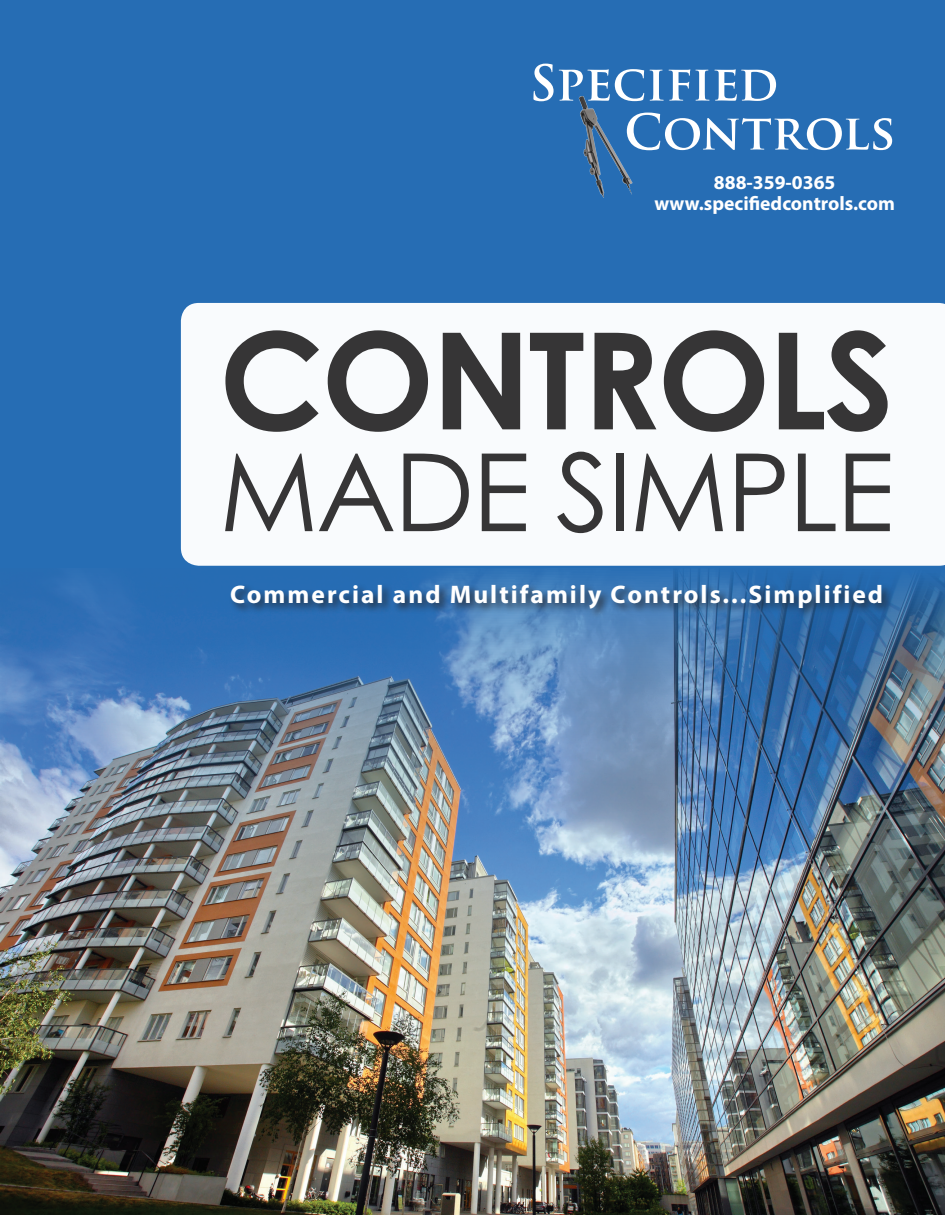
<style>
.page{position:relative;width:945px;height:1215px;background:#fff}
.page>*{position:absolute;margin:0;border:0;box-sizing:border-box;transform-origin:0 0}
.t1{font:700 134.4px "Century Gothic";letter-spacing:-.02em;color:#363536}
.t2{font:108px "Century Gothic";letter-spacing:-.02em;color:#363536}
.t3{font:700 25.5px "Myriad Pro";letter-spacing:.08em;color:#fff}
.t4{font:700 19.65px/21.3px "Myriad Pro";color:#fff;text-align:center}
</style>
<div class="page">
<div style="left:0;top:0;width:945px;height:1202px;background:#266db4"></div>
<img style="left:0;top:570px;width:945px;height:645px">
<div style="left:181px;top:303px;width:764px;height:263px;background:#f9fbfd"></div>
<div style="left:229px;top:582px;width:664px;height:38px;background:#231f20;opacity:.75"></div>
<svg style="left:533px;top:64px;width:111px;height:37px"></svg>
<svg style="left:650px;top:69px;width:126px;height:32px"></svg>
<svg style="left:643px;top:113px;width:249px;height:37px"></svg>
<img style="left:560px;top:87px;width:83px;height:111px">
<p class="t4" style="left:654px;top:171px;width:242px">888-359-0365 www.specifiedcontrols.com</p>
<h1 class="t1" style="left:219px;top:279px;width:676px">CONTROLS</h1>
<h2 class="t2" style="left:219px;top:417px;width:676px">MADE SIMPLE</h2>
<p class="t3" style="left:230px;top:578px;width:655px">Commercial and Multifamily Controls...Simplified</p>
</div>
